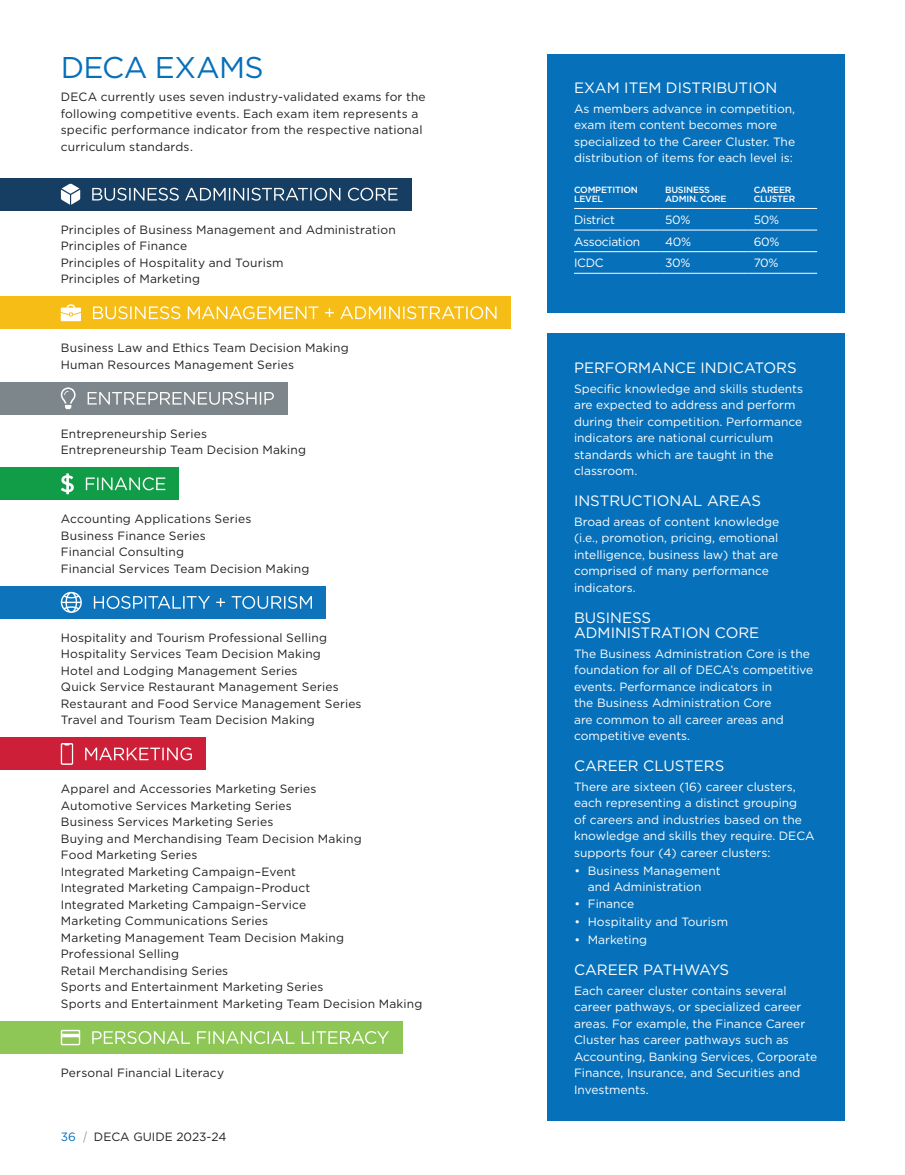
<style>
.page{position:relative;width:905px;height:1175px;background:#fff}
.page>*{position:absolute;margin:0;border:0;box-sizing:border-box;transform-origin:0 0}
.Text{font:30px "Gotham";letter-spacing:-.025em;color:#0770ba}
.Text-2{font:15px/15px "Gotham";color:#fff}
.Text-3{font:12px/16.5px "Gotham";letter-spacing:.015em;color:#231f20}
.Text-4{font:12px/16.5px "Gotham";color:#fff}
.Hanging_Indent_1{font:12px/15.8px "Gotham";color:#fff;text-align:center}
.Text-5{font:12px "Gotham";letter-spacing:-.025em;color:#fff}
.t1{font:500 9px/9px "Gotham";letter-spacing:-.025em;color:#fff}
.s1{color:#0770ba}
.s2{font-style:italic;color:#939598}
</style>
<div class="page">
<div style="left:547px;top:334px;width:297px;height:786px;background:#0770ba"></div>
<div style="left:0;top:296px;width:510px;height:33px;background:#f6bd16"></div>
<svg style="left:93px;top:306px;width:403px;height:13px"></svg>
<svg style="left:61px;top:304px;width:20px;height:17px"></svg>
<div style="left:0;top:467px;width:179px;height:33px;background:#119d48"></div>
<svg style="left:86px;top:477px;width:79px;height:13px"></svg>
<svg style="left:61px;top:473px;width:13px;height:21px"></svg>
<div style="left:0;top:737px;width:205px;height:33px;background:#cd1f37"></div>
<svg style="left:85px;top:747px;width:107px;height:13px"></svg>
<svg style="left:61px;top:743px;width:12px;height:22px"></svg>
<div style="left:0;top:586px;width:325px;height:32px;background:#0d74bb"></div>
<svg style="left:94px;top:596px;width:218px;height:13px"></svg>
<svg style="left:61px;top:592px;width:21px;height:21px"></svg>
<div style="left:0;top:178px;width:411px;height:32px;background:#163d62"></div>
<svg style="left:92px;top:188px;width:305px;height:13px"></svg>
<svg style="left:61px;top:184px;width:19px;height:21px"></svg>
<div style="left:0;top:382px;width:287px;height:32px;background:#7d868a"></div>
<svg style="left:88px;top:392px;width:186px;height:13px"></svg>
<svg style="left:61px;top:387px;width:15px;height:22px"></svg>
<div style="left:0;top:1021px;width:402px;height:32px;background:#8fc757"></div>
<svg style="left:92px;top:1031px;width:297px;height:13px"></svg>
<svg style="left:61px;top:1029px;width:19px;height:16px"></svg>
<div style="left:547px;top:54px;width:297px;height:259px;background:#0770ba"></div>
<hr style="left:574px;top:230px;width:85px;height:1px;background:#fff">
<hr style="left:659px;top:230px;width:89px;height:1px;background:#fff">
<hr style="left:748px;top:230px;width:69px;height:1px;background:#fff">
<hr style="left:574px;top:251px;width:85px;height:1px;background:#fff">
<hr style="left:659px;top:251px;width:89px;height:1px;background:#fff">
<hr style="left:748px;top:251px;width:69px;height:1px;background:#fff">
<hr style="left:574px;top:273px;width:85px;height:1px;background:#fff">
<hr style="left:659px;top:273px;width:89px;height:1px;background:#fff">
<hr style="left:748px;top:273px;width:69px;height:1px;background:#fff">
<hr style="left:574px;top:208px;width:85px;height:1px;background:#fff">
<hr style="left:659px;top:208px;width:89px;height:1px;background:#fff">
<hr style="left:748px;top:208px;width:69px;height:1px;background:#fff">
<p class="Text" style="left:61px;top:48px;width:204px">DECA EXAMS</p>
<p class="Text-3" style="left:61px;top:88px;width:366px">DECA currently uses seven industry-validated exams for the following competitive events. Each exam item represents a specific performance indicator from the respective national curriculum standards.</p>
<p class="Text-3" style="left:61px;top:221px;width:336px">Principles of Business Management and Administration</p>
<p class="Text-3" style="left:61px;top:237px;width:128px">Principles of Finance</p>
<p class="Text-3" style="left:61px;top:254px;width:224px">Principles of Hospitality and Tourism</p>
<p class="Text-3" style="left:61px;top:270px;width:141px">Principles of Marketing</p>
<p class="Text-3" style="left:61px;top:339px;width:289px">Business Law and Ethics Team Decision Making</p>
<p class="Text-3" style="left:61px;top:356px;width:235px">Human Resources Management Series</p>
<p class="Text-3" style="left:61px;top:425px;width:148px">Entrepreneurship Series</p>
<p class="Text-3" style="left:61px;top:441px;width:247px">Entrepreneurship Team Decision Making</p>
<p class="Text-3" style="left:61px;top:510px;width:192px">Accounting Applications Series</p>
<p class="Text-3" style="left:61px;top:527px;width:146px">Business Finance Series</p>
<p class="Text-3" style="left:61px;top:543px;width:125px">Financial Consulting</p>
<p class="Text-3" style="left:61px;top:560px;width:250px">Financial Services Team Decision Making</p>
<p class="Text-3" style="left:61px;top:629px;width:268px">Hospitality and Tourism Professional Selling</p>
<p class="Text-3" style="left:61px;top:645px;width:261px">Hospitality Services Team Decision Making</p>
<p class="Text-3" style="left:61px;top:662px;width:238px">Hotel and Lodging Management Series</p>
<p class="Text-3" style="left:61px;top:678px;width:279px">Quick Service Restaurant Management Series</p>
<p class="Text-3" style="left:61px;top:695px;width:302px">Restaurant and Food Service Management Series</p>
<p class="Text-3" style="left:61px;top:711px;width:255px">Travel and Tourism Team Decision Making</p>
<p class="Text-3" style="left:61px;top:780px;width:257px">Apparel and Accessories Marketing Series</p>
<p class="Text-3" style="left:61px;top:797px;width:232px">Automotive Services Marketing Series</p>
<p class="Text-3" style="left:61px;top:813px;width:214px">Business Services Marketing Series</p>
<p class="Text-3" style="left:61px;top:830px;width:302px">Buying and Merchandising Team Decision Making</p>
<p class="Text-3" style="left:61px;top:846px;width:138px">Food Marketing Series</p>
<p class="Text-3" style="left:61px;top:863px;width:237px">Integrated Marketing Campaign–Event</p>
<p class="Text-3" style="left:61px;top:879px;width:251px">Integrated Marketing Campaign–Product</p>
<p class="Text-3" style="left:61px;top:896px;width:247px">Integrated Marketing Campaign–Service</p>
<p class="Text-3" style="left:61px;top:912px;width:209px">Marketing Communications Series</p>
<p class="Text-3" style="left:61px;top:929px;width:285px">Marketing Management Team Decision Making</p>
<p class="Text-3" style="left:61px;top:945px;width:120px">Professional Selling</p>
<p class="Text-3" style="left:61px;top:962px;width:169px">Retail Merchandising Series</p>
<p class="Text-3" style="left:61px;top:978px;width:264px">Sports and Entertainment Marketing Series</p>
<p class="Text-3" style="left:61px;top:995px;width:363px">Sports and Entertainment Marketing Team Decision Making</p>
<p class="Text-3" style="left:61px;top:1064px;width:165px">Personal Financial Literacy</p>
<p class="Text-3" style="left:61px;top:1128px;width:167px"><span class="s1">36</span> <span class="s2">|</span> DECA GUIDE 2023-24</p>
<p class="Text-2" style="left:574px;top:80px;width:205px">EXAM ITEM DISTRIBUTION</p>
<p class="Text-4" style="left:574px;top:100px;width:223px">As members advance in competition, exam item content becomes more specialized to the Career Cluster. The distribution of items for each level is:</p>
<p class="t1" style="left:574px;top:186px;width:65px">COMPETITION</p>
<p class="t1" style="left:574px;top:195px;width:31px">LEVEL</p>
<p class="t1" style="left:665px;top:186px;width:63px">BUSINESS<br>ADMIN. CORE</p>
<p class="t1" style="left:753px;top:186px;width:43px">CAREER<br>CLUSTER</p>
<p class="Text-5" style="left:574px;top:212px;width:42px">District</p>
<p class="Text-4" style="left:665px;top:211px;width:27px">50%</p>
<p class="Text-4" style="left:753px;top:211px;width:27px">50%</p>
<p class="Text-5" style="left:574px;top:234px;width:68px">Association</p>
<p class="Text-4" style="left:665px;top:233px;width:28px">40%</p>
<p class="Text-4" style="left:753px;top:233px;width:27px">60%</p>
<p class="Text-4" style="left:574px;top:254px;width:31px">ICDC</p>
<p class="Text-4" style="left:665px;top:254px;width:27px">30%</p>
<p class="Text-4" style="left:753px;top:254px;width:26px">70%</p>
<p class="Text-2" style="left:574px;top:360px;width:224px">PERFORMANCE INDICATORS</p>
<p class="Text-4" style="left:574px;top:380px;width:230px">Specific knowledge and skills students are expected to address and perform during their competition. Performance indicators are national curriculum standards which are taught in the classroom.</p>
<p class="Text-2" style="left:574px;top:493px;width:188px">INSTRUCTIONAL AREAS</p>
<p class="Text-4" style="left:574px;top:513px;width:207px">Broad areas of content knowledge (i.e., promotion, pricing, emotional intelligence, business law) that are comprised of many performance indicators.</p>
<p class="Text-2" style="left:574px;top:609px;width:187px">BUSINESS<br>ADMINISTRATION CORE</p>
<p class="Text-4" style="left:574px;top:645px;width:241px">The Business Administration Core is the foundation for all of DECA’s competitive events. Performance indicators in<br>the Business Administration Core<br>are common to all career areas and competitive events.</p>
<p class="Text-2" style="left:574px;top:757px;width:152px">CAREER CLUSTERS</p>
<p class="Text-4" style="left:574px;top:778px;width:242px">There are sixteen (16) career clusters, each representing a distinct grouping<br>of careers and industries based on the knowledge and skills they require. DECA supports four (4) career clusters:</p>
<p class="Hanging_Indent_1" style="left:574px;top:862px;width:148px">• Business Management and Administration</p>
<p class="Hanging_Indent_1" style="left:574px;top:896px;width:62px">• Finance</p>
<p class="Hanging_Indent_1" style="left:574px;top:914px;width:155px">• Hospitality and Tourism</p>
<p class="Hanging_Indent_1" style="left:574px;top:931px;width:74px">• Marketing</p>
<p class="Text-2" style="left:574px;top:961px;width:157px">CAREER PATHWAYS</p>
<p class="Text-4" style="left:574px;top:982px;width:245px">Each career cluster contains several career pathways, or specialized career areas. For example, the Finance Career Cluster has career pathways such as Accounting, Banking Services, Corporate Finance, Insurance, and Securities and Investments.</p>
</div>
